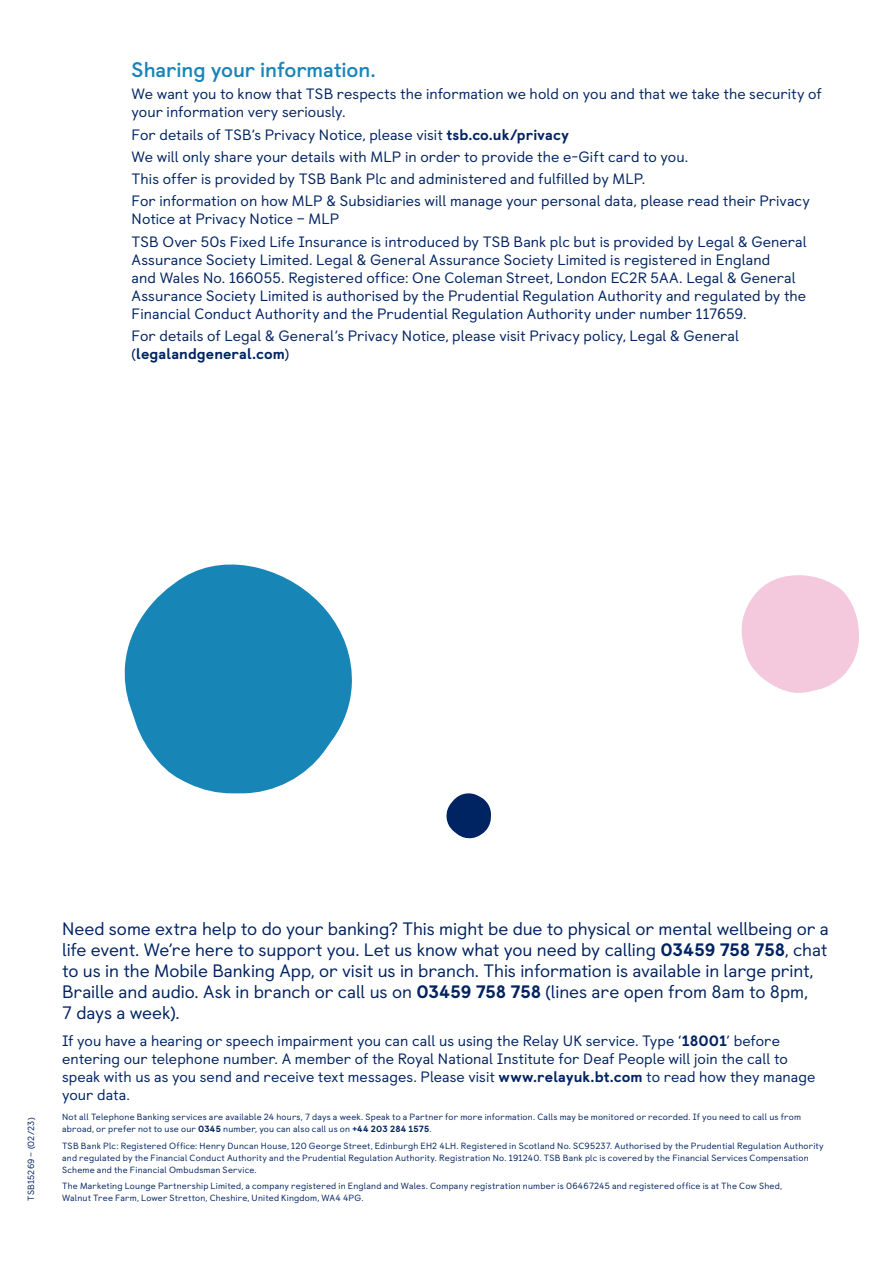
<style>
.page{position:relative;width:893px;height:1263px;background:#fff}
.page>*{position:absolute;margin:0;border:0;box-sizing:border-box;transform-origin:0 0}
.Header_Num_Bullets_1{font:700 21px "TSB Castledown";letter-spacing:-.005em;color:#1885b7}
.Text_Relay_Copy{font:18px/21px "TSB Castledown";letter-spacing:-.005em;color:#002361}
.Bullets_Copy_9_11{font:15px/18px "TSB Castledown";letter-spacing:.005em;color:#002361}
.Text_Relay_Copy-2{font:15px/18px "TSB Castledown";letter-spacing:.005em;color:#002361}
.Legal_Line__Importan{font:9px/12px "TSB Castledown";letter-spacing:.02em;color:#002361}
.StockCode_6_8{font:9px "TSB Castledown";letter-spacing:.015em;color:#002361}
.s1{font-weight:800}
</style>
<div class="page">
<svg style="left:124px;top:564px;width:228px;height:229px;fill:#1885b7"></svg>
<svg style="left:741px;top:575px;width:118px;height:118px"></svg>
<svg style="left:446px;top:793px;width:45px;height:45px"></svg>
<p class="Header_Num_Bullets_1" style="left:132px;top:57px;width:246px">Sharing your information.</p>
<p class="Bullets_Copy_9_11" style="left:132px;top:85px;width:692px">We want you to know that TSB respects the information we hold on you and that we take the security of your information very seriously.</p>
<p class="Bullets_Copy_9_11" style="left:132px;top:126px;width:439px">For details of TSB’s Privacy Notice, please visit <span class="s1">tsb.co.uk/privacy</span></p>
<p class="Bullets_Copy_9_11" style="left:132px;top:148px;width:558px">We will only share your details with MLP in order to provide the e-Gift card to you.</p>
<p class="Bullets_Copy_9_11" style="left:132px;top:170px;width:515px">This offer is provided by TSB Bank Plc and administered and fulfilled by MLP.</p>
<p class="Bullets_Copy_9_11" style="left:132px;top:192px;width:680px">For information on how MLP &amp; Subsidiaries will manage your personal data, please read their Privacy<br>Notice at Privacy Notice – MLP</p>
<p class="Bullets_Copy_9_11" style="left:132px;top:233px;width:677px">TSB Over 50s Fixed Life Insurance is introduced by TSB Bank plc but is provided by Legal &amp; General Assurance Society Limited. Legal &amp; General Assurance Society Limited is registered in England<br>and Wales No. 166055. Registered office: One Coleman Street, London EC2R 5AA. Legal &amp; General Assurance Society Limited is authorised by the Prudential Regulation Authority and regulated by the Financial Conduct Authority and the Prudential Regulation Authority under number 117659.</p>
<p class="Bullets_Copy_9_11" style="left:132px;top:327px;width:609px">For details of Legal &amp; General’s Privacy Notice, please visit Privacy policy, Legal &amp; General (<span class="s1">legalandgeneral.com</span>)</p>
<p class="StockCode_6_8" style="left:26px;top:1201px;width:85px;rotate:-90deg">TSB15269 – (02/23)</p>
<p class="Text_Relay_Copy" style="left:62px;top:919px;width:768px">Need some extra help to do your banking? This might be due to physical or mental wellbeing or a life event. We’re here to support you. Let us know what you need by calling <span class="s1">03459 758 758</span>, chat to us in the Mobile Banking App, or visit us in branch. This information is available in large print, Braille and audio. Ask in branch or call us on <span class="s1">03459 758 758</span> (lines are open from 8am to 8pm,<br>7 days a week).</p>
<p class="Text_Relay_Copy-2" style="left:62px;top:1032px;width:755px">If you have a hearing or speech impairment you can call us using the Relay UK service. Type ‘<span class="s1">18001</span>’ before entering our telephone number. A member of the Royal National Institute for Deaf People will join the call to speak with us as you send and receive text messages. Please visit <span class="s1">www.relayuk.bt.com</span> to read how they manage your data.</p>
<p class="Legal_Line__Importan" style="left:62px;top:1111px;width:740px">Not all Telephone Banking services are available 24 hours, 7 days a week. Speak to a Partner for more information. Calls may be monitored or recorded. If you need to call us from abroad, or prefer not to use our <span class="s1">0345</span> number, you can also call us on <span class="s1">+44 203 284 1575</span>.</p>
<p class="Legal_Line__Importan" style="left:62px;top:1139px;width:763px">TSB Bank Plc: Registered Office: Henry Duncan House, 120 George Street, Edinburgh EH2 4LH. Registered in Scotland No. SC95237. Authorised by the Prudential Regulation Authority and regulated by the Financial Conduct Authority and the Prudential Regulation Authority. Registration No. 191240. TSB Bank plc is covered by the Financial Services Compensation<br>Scheme and the Financial Ombudsman Service.</p>
<p class="Legal_Line__Importan" style="left:62px;top:1180px;width:721px">The Marketing Lounge Partnership Limited, a company registered in England and Wales. Company registration number is 06467245 and registered office is at The Cow Shed,</p>
<p class="Legal_Line__Importan" style="left:62px;top:1192px;width:303px">Walnut Tree Farm, Lower Stretton, Cheshire, United Kingdom, WA4 4PG.</p>
</div>
